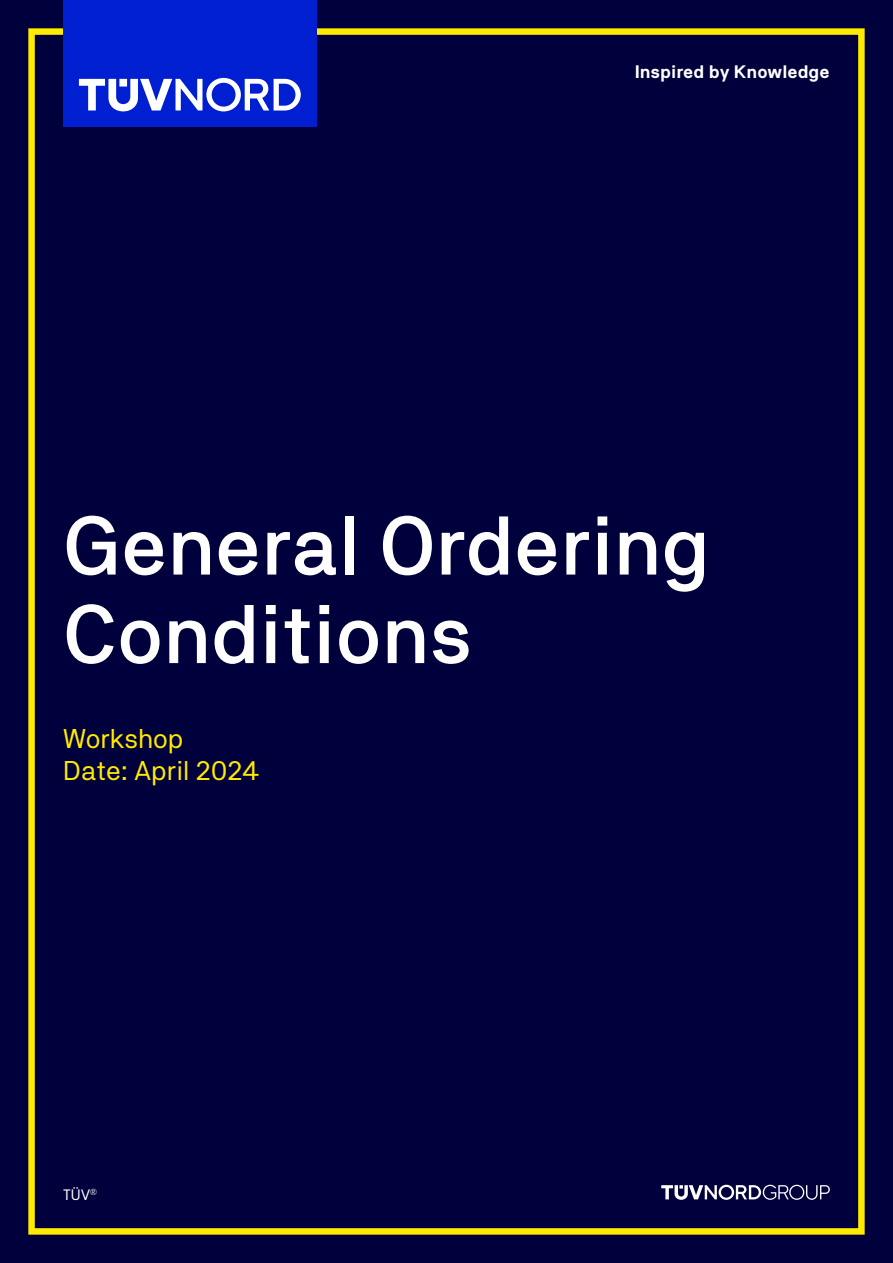
<style>
.page{position:relative;width:893px;height:1263px;background:#00003c}
.page>*{position:absolute;margin:0;border:0;box-sizing:border-box;transform-origin:0 0}
.t1{font:500 82.5px/88.5px "TNG Pro";color:#fff}
.t2{font:27px/32.5px "TNG Pro";color:#ffeb00}
.t3{font:700 18px "TNG Pro";color:#fff}
.t4{font:15px "TNG Pro";color:#fff}
</style>
<div class="page">
<div style="left:28px;top:28px;width:837px;height:1207px;border:6px solid #ffeb00"></div>
<svg style="left:661px;top:1185px;width:169px;height:15px"></svg>
<div style="left:63px;top:0;width:254px;height:126px;background:#001fd1"></div>
<svg style="left:79px;top:78px;width:222px;height:33px"></svg>
<p class="t3" style="left:635px;top:61px;width:197px">Inspired by Knowledge</p>
<p class="t1" style="left:63px;top:500px;width:648px">General Ordering<br>Conditions</p>
<p class="t2" style="left:63px;top:722px;width:198px">Workshop<br>Date: April 2024</p>
<p class="t4" style="left:63px;top:1186px;width:35px">TÜV<sup>®</sup></p>
</div>
